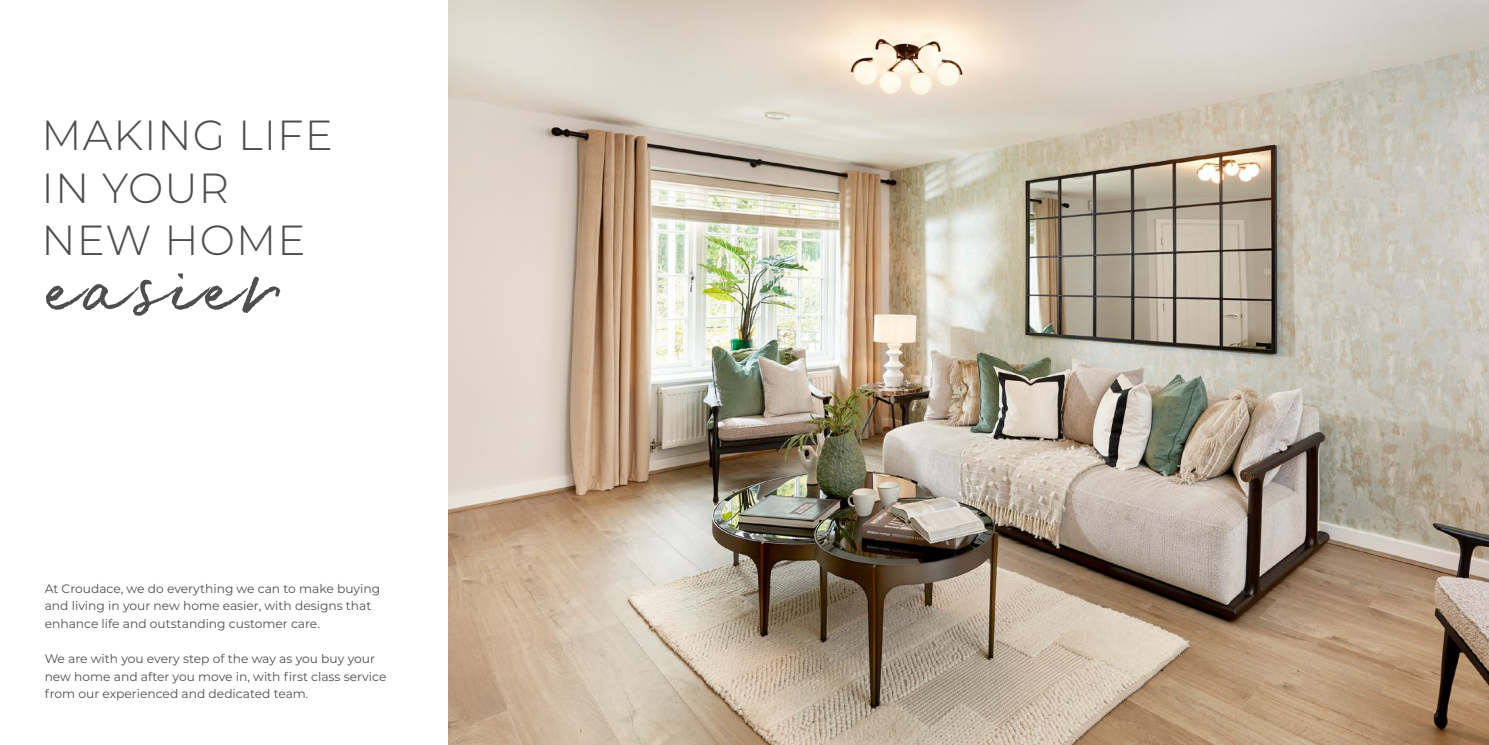
<style>
.page{position:relative;width:1489px;height:745px;background:#fff}
.page>*{position:absolute;margin:0;border:0;box-sizing:border-box;transform-origin:0 0}
.t1{font:140px "White Oleander";letter-spacing:.025em;color:#4d4e4e}
.t2{font:300 42px/52.5px "Montserrat";letter-spacing:.025em;color:#4d4e4e}
.t3{font:12.25px/17.5px "Montserrat";color:#4d4e4e}
</style>
<div class="page">
<img style="left:448px;top:0;width:1040px;height:744px">
<h2 class="t2" style="left:42px;top:107px;width:293px">MAKING LIFE<br>IN YOUR<br>NEW HOME</h2>
<h1 class="t1" style="left:43px;top:179px;width:238px">easier</h1>
<p class="t3" style="left:45px;top:579px;width:337px">At Croudace, we do everything we can to make buying and living in your new home easier, with designs that enhance life and outstanding customer care.</p>
<p class="t3" style="left:45px;top:649px;width:343px">We are with you every step of the way as you buy your new home and after you move in, with first class service from our experienced and dedicated team.</p>
</div>
